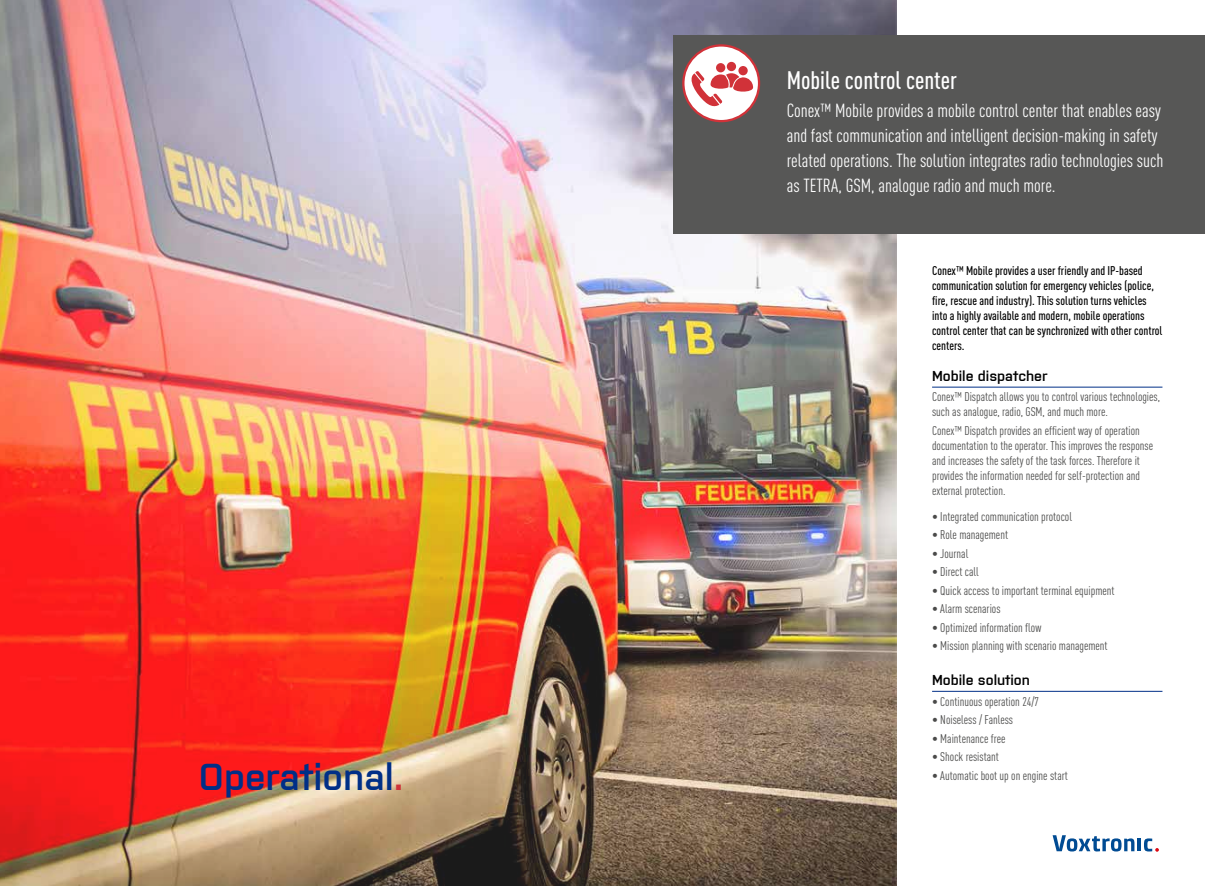
<style>
.page{position:relative;width:1205px;height:886px;background:#fff}
.page>*{position:absolute;margin:0;border:0;box-sizing:border-box;transform-origin:0 0}
.t1{font:600 37.5px "Purista";color:#002f87}
.t2{font:500 condensed 25px "DIN Pro";color:#fff}
.t3{font:condensed 18.75px/25px "DIN Pro";color:#fff}
.t4{font:600 14.38px "Purista";color:#000}
.t5{font:condensed 12.5px/15px "DIN Pro";color:#4a4a49}
.t6{font:500 condensed 12.5px/15px "DIN Pro";color:#000}
.s1{color:#cf3339}
</style>
<div class="page">
<img style="left:0;top:0;width:896px;height:886px">
<div style="left:673px;top:35px;width:532px;height:199px;background:#575756"></div>
<hr style="left:932px;top:387px;width:230px;height:1px;background:#002f87">
<svg style="left:682px;top:44px;width:78px;height:78px"></svg>
<svg style="left:1052px;top:835px;width:82px;height:16px"></svg>
<hr style="left:1137px;top:839px;width:4px;height:12px;background:#004b93">
<svg style="left:1144px;top:838px;width:15px;height:14px"></svg>
<hr style="left:932px;top:691px;width:230px;height:1px;background:#002f87">
<h2 class="t2" style="left:787px;top:61px;width:172px">Mobile control center</h2>
<p class="t3" style="left:787px;top:97px;width:378px">Conex™ Mobile provides a mobile control center that enables easy and fast communication and intelligent decision-making in safety related operations. The solution integrates radio technologies such as TETRA, GSM, analogue radio and much more.</p>
<p class="t6" style="left:932px;top:262px;width:232px">Conex™ Mobile provides a user friendly and IP-based communication solution for emergency vehicles (police, fire, rescue and industry). This solution turns vehicles into a highly available and modern, mobile operations control center that can be synchronized with other control centers.</p>
<p class="t4" style="left:932px;top:366px;width:117px">Mobile dispatcher</p>
<p class="t5" style="left:932px;top:389px;width:229px">Conex™ Dispatch allows you to control various technologies, such as analogue, radio, GSM, and much more.</p>
<p class="t5" style="left:932px;top:422px;width:222px">Conex™ Dispatch provides an efficient way of operation documentation to the operator. This improves the response and increases the safety of the task forces. Therefore it provides the information needed for self-protection and external protection.</p>
<p class="t5" style="left:932px;top:508px;width:141px">• Integrated communication protocol</p>
<p class="t5" style="left:932px;top:526px;width:77px">• Role management</p>
<p class="t5" style="left:932px;top:545px;width:38px">• Journal</p>
<p class="t5" style="left:932px;top:563px;width:48px">• Direct call</p>
<p class="t5" style="left:932px;top:582px;width:184px">• Quick access to important terminal equipment</p>
<p class="t5" style="left:932px;top:600px;width:70px">• Alarm scenarios</p>
<p class="t5" style="left:932px;top:619px;width:111px">• Optimized information flow</p>
<p class="t5" style="left:932px;top:637px;width:177px">• Mission planning with scenario management</p>
<p class="t4" style="left:932px;top:670px;width:99px">Mobile solution</p>
<p class="t5" style="left:932px;top:693px;width:108px">• Continuous operation 24/7</p>
<p class="t5" style="left:932px;top:711px;width:83px">• Noiseless / Fanless</p>
<p class="t5" style="left:932px;top:730px;width:75px">• Maintenance free</p>
<p class="t5" style="left:932px;top:748px;width:68px">• Shock resistant</p>
<h1 class="t1" style="left:199px;top:749px;width:206px">Operational<span class="s1">.</span></h1>
<p class="t5" style="left:932px;top:767px;width:137px">• Automatic boot up on engine start</p>
</div>
